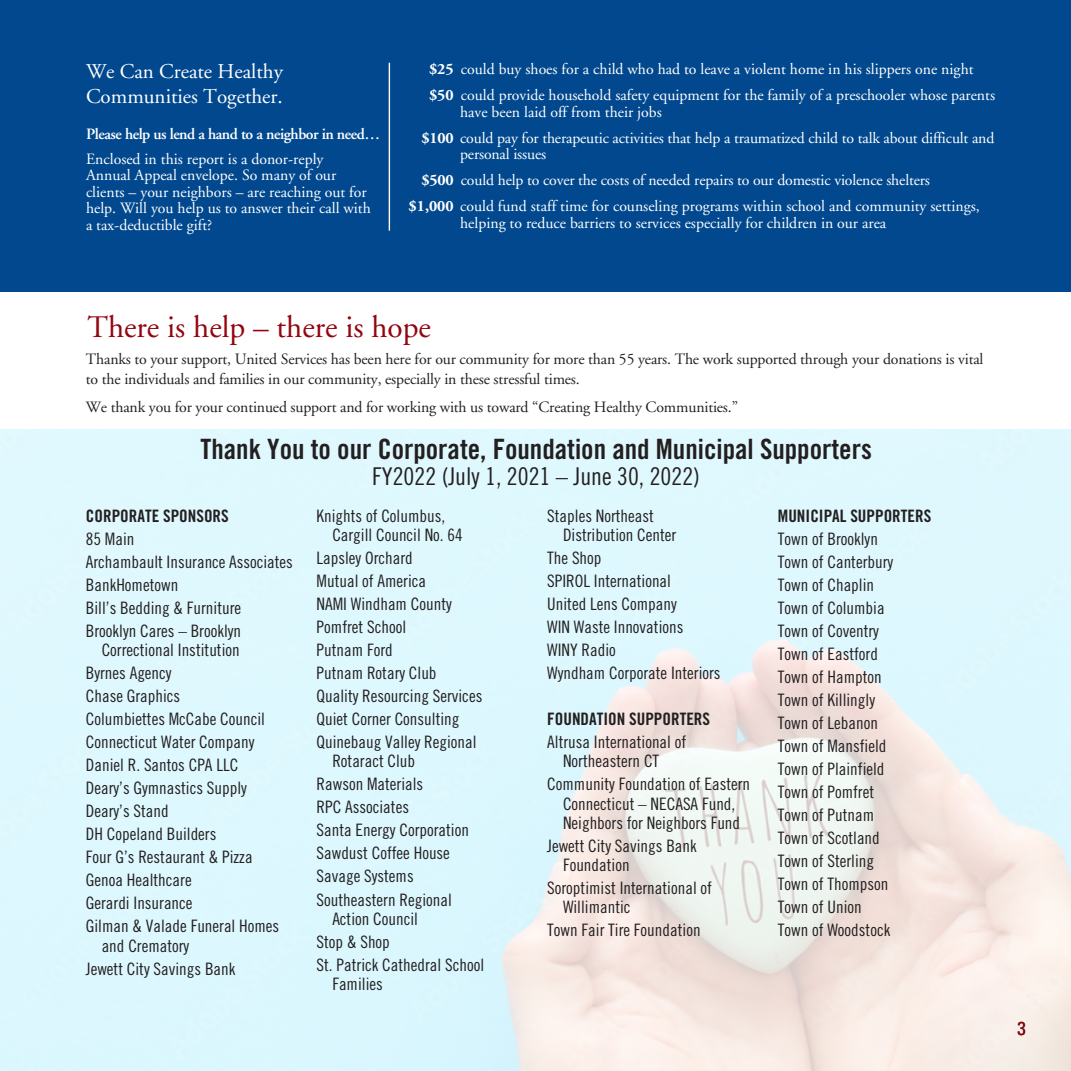
<style>
.page{position:relative;width:1071px;height:1071px;background:#fff}
.page>*{position:absolute;margin:0;border:0;box-sizing:border-box;transform-origin:0 0}
.Page_Title{font:31.32px "Adobe Garamond";color:#93040f}
.t1{font:28px "Trade Gothic LT Std Bd Cn 20";color:#231f20}
.t2{font:24.5px "Trade Gothic LT Std Cn 18";color:#231f20}
.t3{font:21px/24.5px "Adobe Garamond";color:#fff}
.t4{font:condensed 18.72px "Univers";color:#93040f}
.t5{font:17.15px/19.2px "Trade Gothic LT Std Cn 18";color:#231f20}
.t6{font:17.15px "Trade Gothic LT Std Bd Cn 20";color:#231f20}
.t7{font:15.75px/16.4px "Adobe Garamond";color:#fff}
.Para{font:15.75px/19.2px "Adobe Garamond";letter-spacing:-.01em;color:#231f20}
.t8{font:600 15.75px "Adobe Garamond";letter-spacing:-.03em;color:#fff}
.s1{font-weight:700}
</style>
<div class="page">
<img style="left:0;top:430px;width:1071px;height:641px">
<div style="left:0;top:0;width:1071px;height:291px;background:#01488e"></div>
<hr style="left:389px;top:63px;width:1px;height:168px;background:#fff">
<p class="t3" style="left:86px;top:60px;width:198px">We Can Create Healthy<br>Communities Together.</p>
<p class="t8" style="left:86px;top:126px;width:296px">Please help us lend a hand to a neighbor in need…</p>
<p class="t7" style="left:86px;top:151px;width:286px">Enclosed in this report is a donor-reply Annual Appeal envelope. So many of our clients – your neighbors – are reaching out for help. Will you help us to answer their call with a tax-deductible gift?</p>
<p class="t7" style="left:429px;top:61px;width:546px"><span class="s1">$25</span> could buy shoes for a child who had to leave a violent home in his slippers one night</p>
<p class="t7" style="left:460px;top:88px;width:537px;text-indent:-31px"><span class="s1">$50</span> could provide household safety equipment for the family of a preschooler whose parents have been laid off from their jobs</p>
<p class="t7" style="left:460px;top:130px;width:536px;text-indent:-39px"><span class="s1">$100</span> could pay for therapeutic activities that help a traumatized child to talk about difficult and personal issues</p>
<p class="t7" style="left:422px;top:173px;width:510px"><span class="s1">$500</span> could help to cover the costs of needed repairs to our domestic violence shelters</p>
<p class="t7" style="left:460px;top:199px;width:521px;text-indent:-51px"><span class="s1">$1,000</span> could fund staff time for counseling programs within school and community settings, helping to reduce barriers to services especially for children in our area</p>
<p class="Page_Title" style="left:87px;top:310px;width:345px">There is help – there is hope</p>
<p class="Para" style="left:86px;top:350px;width:899px">Thanks to your support, United Services has been here for our community for more than 55 years. The work supported through your donations is vital to the individuals and families in our community, especially in these stressful times.</p>
<p class="Para" style="left:86px;top:398px;width:654px">We thank you for your continued support and for working with us toward “Creating Healthy Communities.”</p>
<p class="t1" style="left:200px;top:432px;width:673px">Thank You to our Corporate, Foundation and Municipal Supporters</p>
<p class="t2" style="left:372px;top:462px;width:329px">FY2022 (July 1, 2021 – June 30, 2022)</p>
<p class="t6" style="left:86px;top:505px;width:144px">CORPORATE SPONSORS</p>
<p class="t5" style="left:86px;top:529px;width:50px">85 Main</p>
<p class="t5" style="left:86px;top:552px;width:209px">Archambault Insurance Associates</p>
<p class="t5" style="left:86px;top:575px;width:94px">BankHometown</p>
<p class="t5" style="left:86px;top:598px;width:157px">Bill’s Bedding &amp; Furniture</p>
<p class="t5" style="left:86px;top:621px;width:157px;text-align:right">Brooklyn Cares – Brooklyn<br>Correctional Institution</p>
<p class="t5" style="left:86px;top:663px;width:87px">Byrnes Agency</p>
<p class="t5" style="left:86px;top:686px;width:96px">Chase Graphics</p>
<p class="t5" style="left:86px;top:709px;width:181px">Columbiettes McCabe Council</p>
<p class="t5" style="left:86px;top:732px;width:170px">Connecticut Water Company</p>
<p class="t5" style="left:86px;top:755px;width:154px">Daniel R. Santos CPA LLC</p>
<p class="t5" style="left:86px;top:778px;width:162px">Deary’s Gymnastics Supply</p>
<p class="t5" style="left:86px;top:801px;width:84px">Deary’s Stand</p>
<p class="t5" style="left:86px;top:824px;width:132px">DH Copeland Builders</p>
<p class="t5" style="left:86px;top:847px;width:168px">Four G’s Restaurant &amp; Pizza</p>
<p class="t5" style="left:86px;top:870px;width:107px">Genoa Healthcare</p>
<p class="t5" style="left:86px;top:893px;width:108px">Gerardi Insurance</p>
<p class="t5" style="left:102px;top:916px;width:179px;text-indent:-16px">Gilman &amp; Valade Funeral Homes and Crematory</p>
<p class="t5" style="left:86px;top:959px;width:151px">Jewett City Savings Bank</p>
<p class="t5" style="left:332px;top:506px;width:132px;text-indent:-16px">Knights of Columbus,<br>Cargill Council No. 64</p>
<p class="t5" style="left:317px;top:548px;width:98px">Lapsley Orchard</p>
<p class="t5" style="left:317px;top:571px;width:111px">Mutual of America</p>
<p class="t5" style="left:317px;top:594px;width:137px">NAMI Windham County</p>
<p class="t5" style="left:317px;top:617px;width:91px">Pomfret School</p>
<p class="t5" style="left:317px;top:640px;width:78px">Putnam Ford</p>
<p class="t5" style="left:317px;top:663px;width:121px">Putnam Rotary Club</p>
<p class="t5" style="left:317px;top:686px;width:167px">Quality Resourcing Services</p>
<p class="t5" style="left:317px;top:709px;width:144px">Quiet Corner Consulting</p>
<p class="t5" style="left:332px;top:732px;width:146px;text-indent:-16px">Quinebaug Valley Regional<br>Rotaract Club</p>
<p class="t5" style="left:317px;top:774px;width:108px">Rawson Materials</p>
<p class="t5" style="left:317px;top:797px;width:94px">RPC Associates</p>
<p class="t5" style="left:317px;top:820px;width:154px">Santa Energy Corporation</p>
<p class="t5" style="left:317px;top:844px;width:135px">Sawdust Coffee House</p>
<p class="t5" style="left:317px;top:867px;width:99px">Savage Systems</p>
<p class="t5" style="left:332px;top:890px;width:121px;text-indent:-16px">Southeastern Regional<br>Action Council</p>
<p class="t5" style="left:317px;top:932px;width:75px">Stop &amp; Shop</p>
<p class="t5" style="left:332px;top:955px;width:153px;text-indent:-16px">St. Patrick Cathedral School<br>Families</p>
<p class="t5" style="left:563px;top:506px;width:115px;text-indent:-16px">Staples Northeast<br>Distribution Center</p>
<p class="t5" style="left:547px;top:548px;width:56px">The Shop</p>
<p class="t5" style="left:547px;top:571px;width:125px">SPIROL International</p>
<p class="t5" style="left:547px;top:594px;width:131px">United Lens Company</p>
<p class="t5" style="left:547px;top:617px;width:138px">WIN Waste Innovations</p>
<p class="t5" style="left:547px;top:640px;width:70px">WINY Radio</p>
<p class="t5" style="left:547px;top:663px;width:175px">Wyndham Corporate Interiors</p>
<p class="t6" style="left:547px;top:709px;width:164px">FOUNDATION SUPPORTERS</p>
<p class="t5" style="left:563px;top:732px;width:125px;text-indent:-16px">Altrusa International of<br>Northeastern CT</p>
<p class="t5" style="left:547px;top:774px;width:204px;text-align:center">Community Foundation of Eastern<br>Connecticut – NECASA Fund,<br>Neighbors for Neighbors Fund</p>
<p class="t5" style="left:563px;top:836px;width:135px;text-indent:-16px">Jewett City Savings Bank<br>Foundation</p>
<p class="t5" style="left:563px;top:878px;width:151px;text-indent:-16px">Soroptimist International of<br>Willimantic</p>
<p class="t5" style="left:547px;top:921px;width:155px">Town Fair Tire Foundation</p>
<p class="t6" style="left:778px;top:505px;width:155px">MUNICIPAL SUPPORTERS</p>
<p class="t5" style="left:778px;top:529px;width:102px">Town of Brooklyn</p>
<p class="t5" style="left:778px;top:552px;width:117px">Town of Canterbury</p>
<p class="t5" style="left:778px;top:575px;width:98px">Town of Chaplin</p>
<p class="t5" style="left:778px;top:598px;width:108px">Town of Columbia</p>
<p class="t5" style="left:778px;top:621px;width:102px">Town of Coventry</p>
<p class="t5" style="left:778px;top:644px;width:102px">Town of Eastford</p>
<p class="t5" style="left:778px;top:667px;width:105px">Town of Hampton</p>
<p class="t5" style="left:778px;top:690px;width:99px">Town of Killingly</p>
<p class="t5" style="left:778px;top:713px;width:102px">Town of Lebanon</p>
<p class="t5" style="left:778px;top:736px;width:110px">Town of Mansfield</p>
<p class="t5" style="left:778px;top:759px;width:108px">Town of Plainfield</p>
<p class="t5" style="left:778px;top:782px;width:98px">Town of Pomfret</p>
<p class="t5" style="left:778px;top:805px;width:98px">Town of Putnam</p>
<p class="t5" style="left:778px;top:828px;width:103px">Town of Scotland</p>
<p class="t5" style="left:778px;top:851px;width:98px">Town of Sterling</p>
<p class="t5" style="left:778px;top:874px;width:112px">Town of Thompson</p>
<p class="t5" style="left:778px;top:897px;width:85px">Town of Union</p>
<p class="t5" style="left:778px;top:920px;width:114px">Town of Woodstock</p>
<p class="t4" style="left:1018px;top:1016px;width:10px">3</p>
</div>
